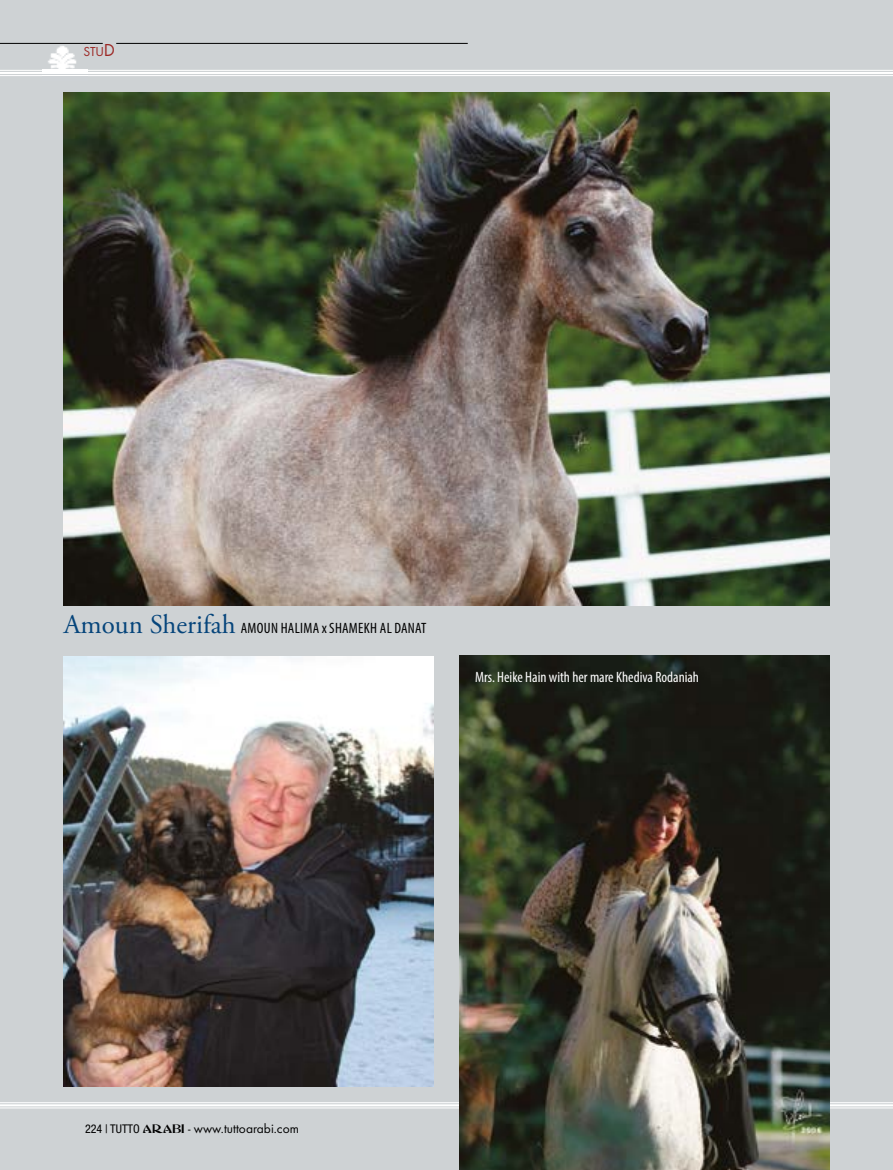
<style>
.page{position:relative;width:893px;height:1170px;background:#fff}
.page>*{position:absolute;margin:0;border:0;box-sizing:border-box;transform-origin:0 0}
.t1{font:condensed 15px "Myriad Pro";letter-spacing:.02em;color:#000}
.t2{font:condensed 15px "Myriad Pro";color:#fff}
.t3{font:13.5px "Futura T";color:#000}
.t4{font:13.5px "Futura T";color:#9c2724}
.s1{font-size:18px}
.s2{font-family:"Adobe Garamond Pro";font-stretch:normal;font-size:27px;color:#06457b}
.s3{font-family:"Helvetica Neue";font-stretch:condensed;font-size:12px}
.s4{font-family:"Abbess";font-size:12px}
</style>
<div class="page">
<div style="left:0;top:0;width:893px;height:1169px;background:#ced2d4"></div>
<hr style="left:0;top:70px;width:893px;height:1px;background:#fff">
<hr style="left:0;top:72px;width:893px;height:2px;background:#fff">
<hr style="left:0;top:75px;width:893px;height:1px;background:#fff">
<img style="left:43px;top:76px;width:45px;height:4px">
<img style="left:43px;top:44px;width:45px;height:26px">
<img style="left:43px;top:71px;width:45px;height:4px">
<img style="left:64px;top:92px;width:766px;height:513px">
<hr style="left:0;top:1102px;width:893px;height:1px;background:#fff">
<hr style="left:0;top:1104px;width:893px;height:2px;background:#fff">
<hr style="left:0;top:1107px;width:893px;height:1px;background:#fff">
<img style="left:64px;top:656px;width:370px;height:430px">
<img style="left:459px;top:655px;width:371px;height:514px">
<hr style="left:116px;top:43px;width:352px;height:1px;background:#000">
<hr style="left:0;top:43px;width:103px;height:1px;background:#000">
<p class="t4" style="left:83px;top:44px;width:33px">STU<span class="s1">D</span></p>
<p class="t1" style="left:64px;top:618px;width:364px"><span class="s2">Amoun sherifah</span> AMOUN HALIMA xSHAMEKH AL DANAT</p>
<p class="t2" style="left:475px;top:667px;width:225px">Mrs. Heike Hain with her mare Khediva Rodaniah</p>
<p class="t3" style="left:85px;top:1120px;width:215px"><span class="s3">224 | TUTTO</span> <span class="s4">ARABI</span> - www.tuttoarabi.com</p>
</div>
